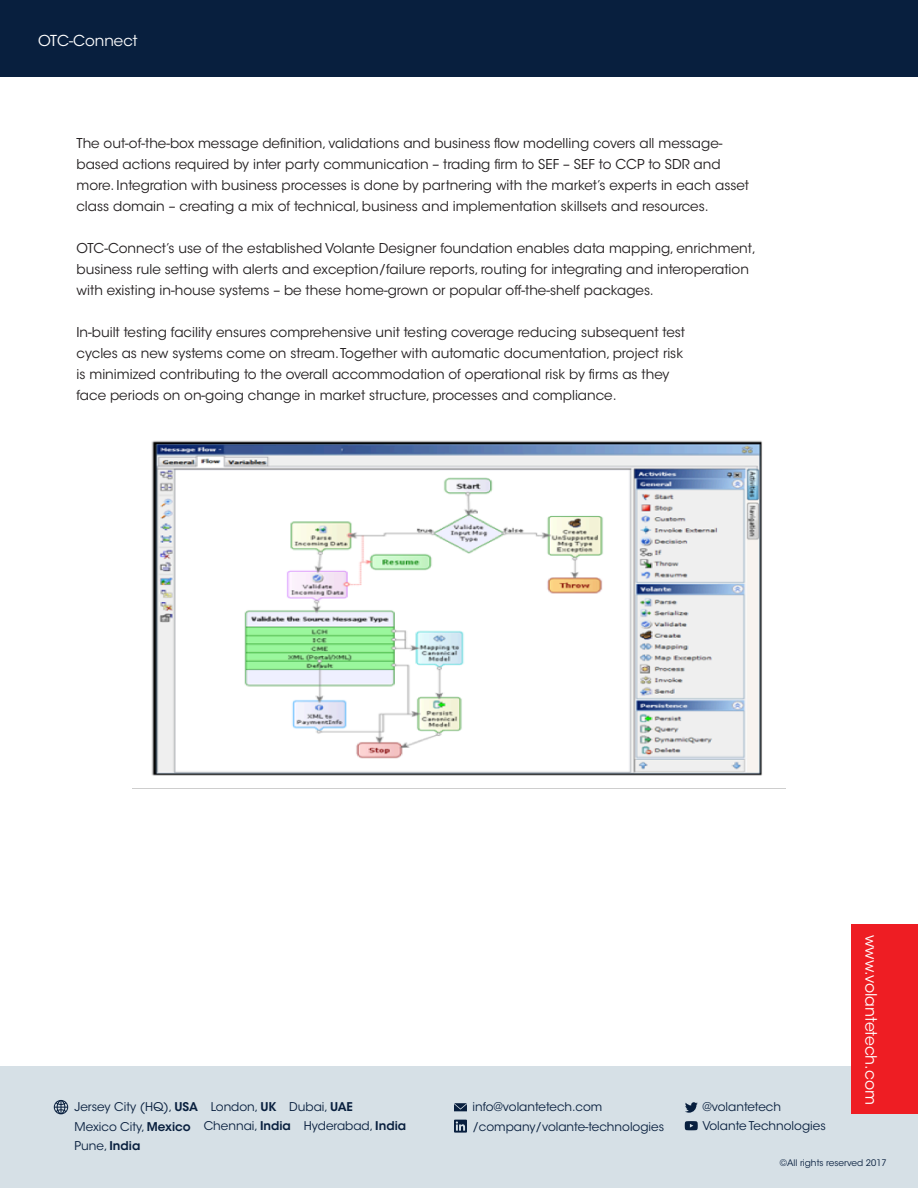
<style>
.page{position:relative;width:918px;height:1188px;background:#fff}
.page>*{position:absolute;margin:0;border:0;box-sizing:border-box;transform-origin:0 0}
.t1{font:15.6px "ITC Avant Garde Std";color:#fff}
.t2{font:15px "ITC Avant Garde Std";color:#fff}
.t3{font:13.5px/21px "ITC Avant Garde Std";color:#231f20}
.t4{font:12px/19px "ITC Avant Garde Std";color:#081f3e}
.t5{font:9px "ITC Avant Garde Std";color:#081f3e}
.s1{font-weight:600}
</style>
<div class="page">
<div style="left:0;top:1066px;width:918px;height:122px;background:#d6e0e6"></div>
<svg style="left:685px;top:1102px;width:13px;height:11px"></svg>
<svg style="left:685px;top:1121px;width:13px;height:9px"></svg>
<svg style="left:54px;top:1100px;width:14px;height:14px"></svg>
<svg style="left:454px;top:1103px;width:13px;height:8px"></svg>
<svg style="left:454px;top:1120px;width:13px;height:13px"></svg>
<svg style="left:456px;top:1121px;width:9px;height:10px"></svg>
<div style="left:0;top:0;width:918px;height:77px;background:#081f3e"></div>
<div style="left:851px;top:924px;width:67px;height:190px;background:#ee1d23"></div>
<img style="left:132px;top:440px;width:654px;height:349px">
<p class="t2" style="left:38px;top:31px;width:101px">OTC-Connect</p>
<p class="t3" style="left:77px;top:133px;width:674px">The out-of-the-box message definition, validations and business flow modelling covers all message&shy;based actions required by inter party communication – trading firm to SEF – SEF to CCP to SDR and more. Integration with business processes is done by partnering with the market’s experts in each asset class domain – creating a mix of technical, business and implementation skillsets and resources.</p>
<p class="t3" style="left:77px;top:238px;width:681px">OTC-Connect’s use of the established Volante Designer foundation enables data mapping, enrichment, business rule setting with alerts and exception/failure reports, routing for integrating and interoperation with existing in-house systems – be these home-grown or popular off-the-shelf packages.</p>
<p class="t3" style="left:77px;top:322px;width:610px">In-built testing facility ensures comprehensive unit testing coverage reducing subsequent test cycles as new systems come on stream. Together with automatic documentation, project risk is minimized contributing to the overall accommodation of operational risk by firms as they face periods on on-going change in market structure, processes and compliance.</p>
<p class="t4" style="left:702px;top:1097px;width:80px">@volantetech</p>
<p class="t4" style="left:75px;top:1097px;width:125px">Jersey City (HQ), <span class="s1">USA</span></p>
<p class="t4" style="left:473px;top:1098px;width:131px">info@volantetech.com</p>
<p class="t4" style="left:75px;top:1117px;width:118px">Mexico City, <span class="s1">Mexico<br></span>Pune, <span class="s1">India</span></p>
<p class="t4" style="left:204px;top:1097px;width:89px;text-align:center">London, <span class="s1">UK<br></span>Chennai, <span class="s1">India</span></p>
<p class="t4" style="left:304px;top:1097px;width:104px;text-indent:-14px">Dubai, <span class="s1">UAE<br></span>Hyderabad, <span class="s1">India</span></p>
<p class="t4" style="left:472px;top:1117px;width:193px">/company/volante-technologies</p>
<p class="t4" style="left:702px;top:1117px;width:125px">Volante Technologies</p>
<p class="t1" style="left:881px;top:935px;width:172px;rotate:90deg">www.volantetech.com</p>
<p class="t5" style="left:780px;top:1157px;width:108px">©All rights reserved 2017</p>
</div>
